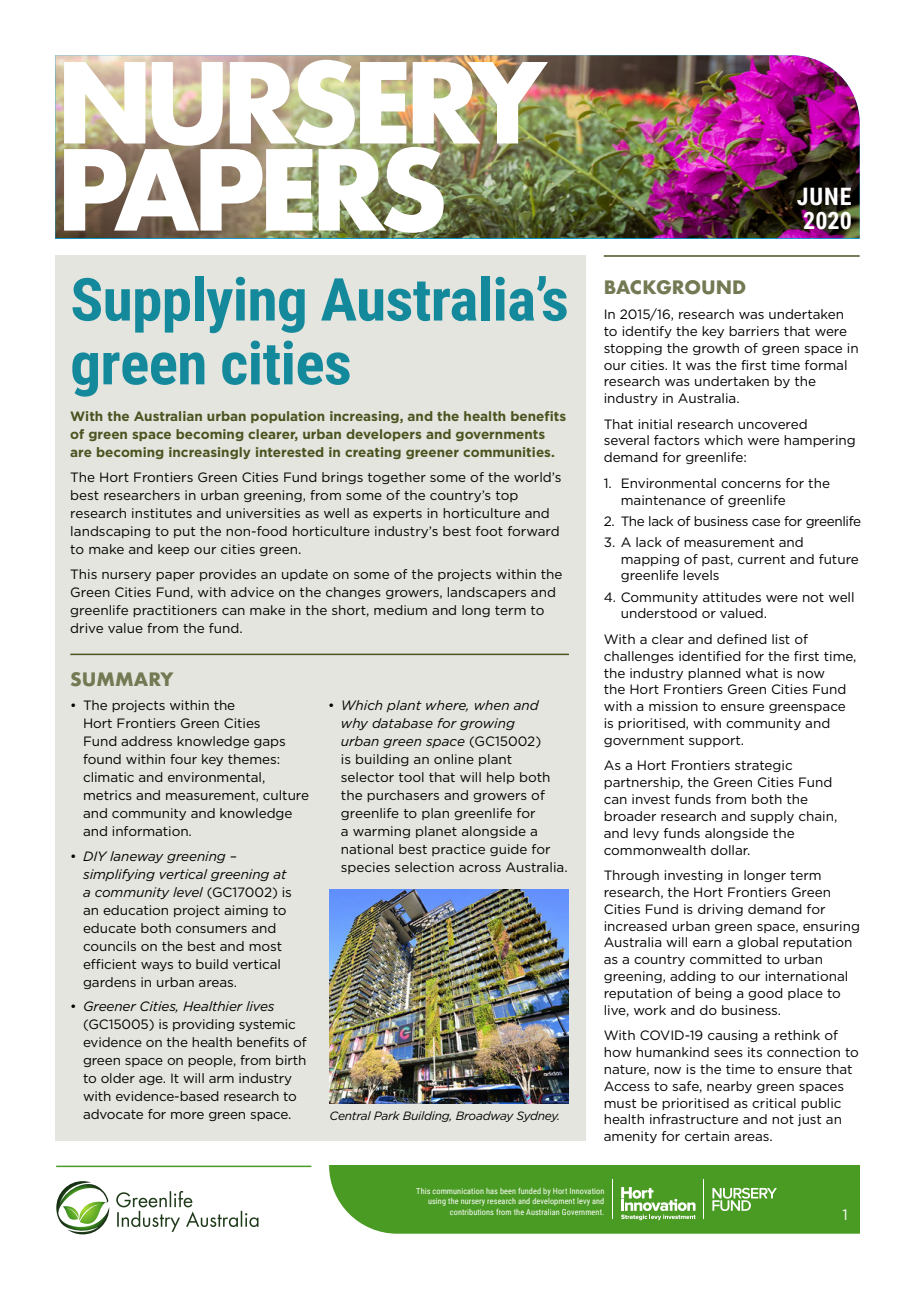
<style>
.page{position:relative;width:915px;height:1289px;background:#fff}
.page>*{position:absolute;margin:0;border:0;box-sizing:border-box;transform-origin:0 0}
.t1{font:700 108px/87px "Futura";letter-spacing:-.085em;color:#fff}
.t2{font:700 59.25px/63.8px "Roboto Condensed";letter-spacing:-.01em;color:#14899b}
.t3{font:700 24px/24px "Roboto Condensed";letter-spacing:.015em;color:#fff}
.t4{font:700 18px "Futura";color:#737953}
.t5{font:15px "Gotham";color:#fff}
.t6{font:13.5px/18px "Gotham";letter-spacing:-.005em;color:#000}
.t7{font:700 13.5px/18px "Gotham";color:#4b5320}
.t8{font:13.5px "Gotham";letter-spacing:-.025em;color:#000}
.t9{font:italic 12px "Gotham";letter-spacing:-.02em;color:#000}
.t10{font:8.25px/10.5px "Roboto Condensed";letter-spacing:.01em;color:#fff;text-align:right}
.s1{font-style:italic}
</style>
<div class="page">
<hr style="left:56px;top:1165px;width:255px;height:2px;background:#4a9b23">
<svg style="left:329px;top:1165px;width:530px;height:68px;background:#56a132"></svg>
<div style="left:55px;top:255px;width:530px;height:885px;background:#e4e5de"></div>
<hr style="left:603px;top:255px;width:256px;height:2px;background:#4b5320">
<svg style="left:116px;top:1191px;width:142px;height:40px"></svg>
<svg style="left:56px;top:1181px;width:53px;height:53px"></svg>
<hr style="left:70px;top:653px;width:498px;height:2px;background:#4b5320">
<img style="left:329px;top:889px;width:239px;height:214px">
<img style="left:55px;top:55px;width:804px;height:183px">
<h1 class="t1" style="left:55px;top:59px;width:492px">NURSERY<br>PAPERS</h1>
<h2 class="t2" style="left:70px;top:265px;width:500px">Supplying Australia’s green cities</h2>
<p class="t7" style="left:70px;top:406px;width:497px">With the Australian urban population increasing, and the health benefits of green space becoming clearer, urban developers and governments are becoming increasingly interested in creating greener communities.</p>
<p class="t6" style="left:70px;top:468px;width:492px">The Hort Frontiers Green Cities Fund brings together some of the world’s best researchers in urban greening, from some of the country’s top research institutes and universities as well as experts in horticulture and landscaping to put the non-food horticulture industry’s best foot forward to make and keep our cities green.</p>
<p class="t6" style="left:70px;top:565px;width:493px">This nursery paper provides an update on some of the projects within the Green Cities Fund, with advice on the changes growers, landscapers and greenlife practitioners can make in the short, medium and long term to drive value from the fund.</p>
<h3 class="t4" style="left:70px;top:666px;width:105px">SUMMARY</h3>
<p class="t6" style="left:83px;top:696px;width:227px;text-indent:-13px">• The projects within the<br>Hort Frontiers Green Cities<br>Fund address knowledge gaps found within four key themes: climatic and environmental, metrics and measurement, culture and community and knowledge and information.</p>
<p class="t6" style="left:83px;top:846px;width:210px;text-indent:-13px">• <span class="s1">DIY laneway greening – simplifying vertical greening at a community level</span> (GC17002) is an education project aiming to educate both consumers and councils on the best and most efficient ways to build vertical gardens in urban areas.</p>
<p class="t6" style="left:83px;top:997px;width:225px;text-indent:-13px">• <span class="s1">Greener Cities, Healthier lives </span>(GC15005) is providing systemic evidence on the health benefits of green space on people, from birth to older age. It will arm industry with evidence-based research to advocate for more green space.</p>
<p class="t6" style="left:341px;top:696px;width:228px;text-indent:-13px">• <span class="s1">Which plant where, when and why database for growing<br>urban green space</span> (GC15002)<br>is building an online plant selector tool that will help both the purchasers and growers of greenlife to plan greenlife for<br>a warming planet alongside a national best practice guide for species selection across Australia.</p>
<p class="t9" style="left:329px;top:1109px;width:232px">Central Park Building, Broadway Sydney.</p>
<h3 class="t3" style="left:796px;top:184px;width:56px">JUNE<br>2020</h3>
<h3 class="t4" style="left:603px;top:274px;width:144px">BACKGROUND</h3>
<p class="t6" style="left:603px;top:305px;width:256px;line-height:16.8px">In 2015/16, research was undertaken to identify the key barriers that were stopping the growth of green space in our cities. It was the first time formal research was undertaken by the industry in Australia.</p>
<p class="t6" style="left:603px;top:415px;width:253px;line-height:16.8px">That initial research uncovered several factors which were hampering demand for greenlife:</p>
<p class="t6" style="left:620px;top:474px;width:211px;line-height:16.8px;text-indent:-17px">1. Environmental concerns for the maintenance of greenlife</p>
<p class="t8" style="left:603px;top:513px;width:259px">2. The lack of business case for greenlife</p>
<p class="t6" style="left:620px;top:533px;width:239px;line-height:16.8px;text-indent:-17px">3. A lack of measurement and mapping of past, current and future greenlife levels</p>
<p class="t6" style="left:620px;top:588px;width:235px;line-height:16.8px;text-indent:-17px">4. Community attitudes were not well understood or valued.</p>
<p class="t6" style="left:603px;top:630px;width:254px;line-height:16.8px">With a clear and defined list of challenges identified for the first time, the industry planned what is now<br>the Hort Frontiers Green Cities Fund with a mission to ensure greenspace is prioritised, with community and government support.</p>
<p class="t6" style="left:603px;top:757px;width:235px;line-height:16.8px">As a Hort Frontiers strategic partnership, the Green Cities Fund can invest funds from both the broader research and supply chain, and levy funds alongside the commonwealth dollar.</p>
<p class="t6" style="left:603px;top:866px;width:258px;line-height:16.8px">Through investing in longer term research, the Hort Frontiers Green Cities Fund is driving demand for increased urban green space, ensuring Australia will earn a global reputation as a country committed to urban greening, adding to our international reputation of being a good place to live, work and do business.</p>
<p class="t6" style="left:603px;top:1026px;width:257px;line-height:16.8px">With COVID-19 causing a rethink of how humankind sees its connection to nature, now is the time to ensure that Access to safe, nearby green spaces must be prioritised as critical public health infrastructure and not just an amenity for certain areas.</p>
<p class="t10" style="left:416px;top:1185px;width:189px">This communication has been funded by Hort Innovation using the nursery research and development levy and contributions from the Australian Government.</p>
<p class="t5" style="left:842px;top:1206px;width:7px">1</p>
</div>
